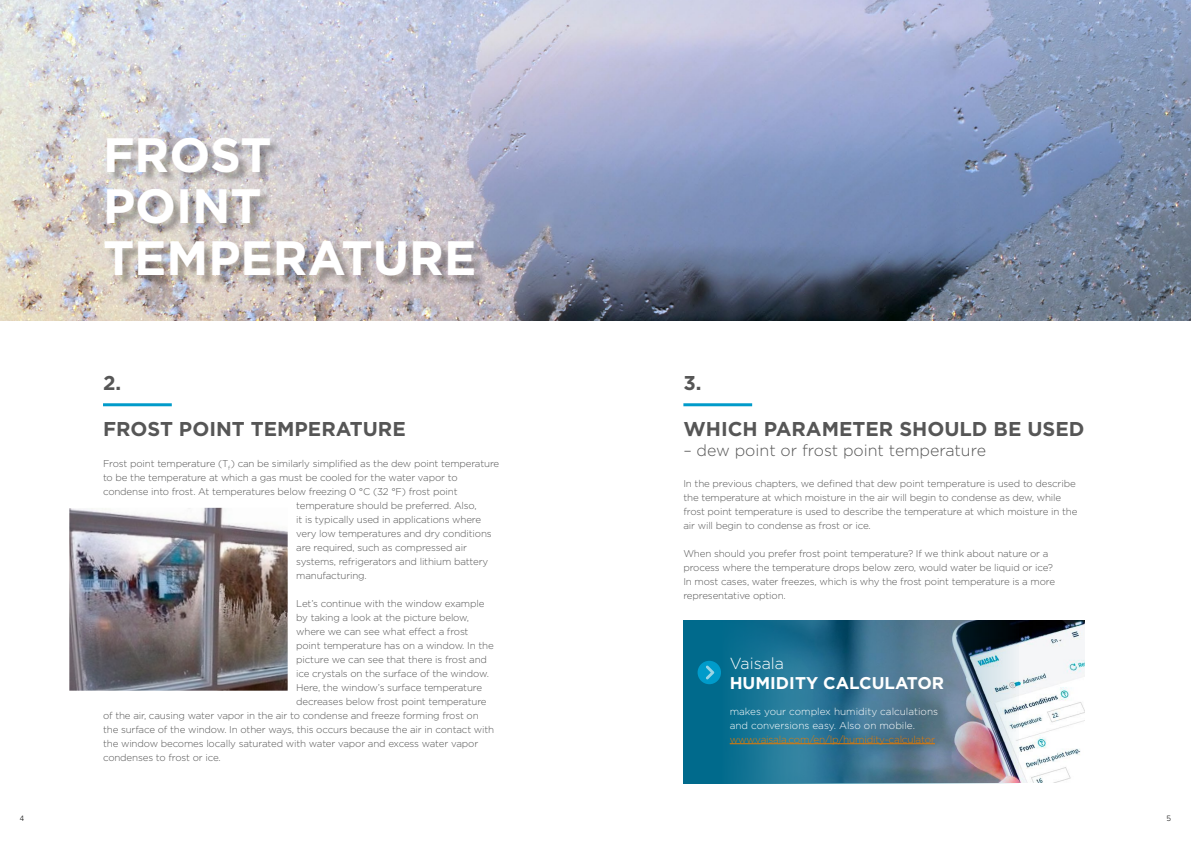
<style>
.page{position:relative;width:1191px;height:842px;background:#fff}
.page>*{position:absolute;margin:0;border:0;box-sizing:border-box;transform-origin:0 0}
.t1{font:700 48.2px/51.6px "Gotham";color:#fff}
.t2{font:700 20px "Gotham";color:#565656}
.t3{font:700 17px "Gotham";color:#fff}
.t4{font:300 16px "Gotham";color:#565656}
.t5{font:300 16px "Gotham";color:#fff}
.t6{font:300 10px/14px "Gotham";color:#fff}
.t7{font:300 10px "Gotham";letter-spacing:-.02em;color:#e77a00}
.t8{font:300 9.8px/14px "Gotham";letter-spacing:-.015em;color:#565656}
.t9{font:300 8px "Proxima Nova";color:#000}
</style>
<div class="page">
<img style="left:1018px;top:620px;width:66px;height:163px">
<svg style="left:683px;top:620px;width:335px;height:163px;background:#407993"></svg>
<img style="left:0;top:0;width:1191px;height:321px">
<hr style="left:103px;top:403px;width:69px;height:3px;background:#009bca">
<hr style="left:683px;top:403px;width:69px;height:3px;background:#009bca">
<img style="left:69px;top:508px;width:219px;height:183px">
<hr style="left:729px;top:743px;width:206px;height:1px;background:#e77a00">
<div style="left:697px;top:661px;width:24px;height:23px;background:#009bca;border-radius:50%"></div>
<svg style="left:706px;top:665px;width:8px;height:14px"></svg>
<div style="left:106px;top:139px;width:380px;height:149px;background:#000;opacity:.3"></div>
<h1 class="t1" style="left:103px;top:129px;width:375px">FROST<br>POINT<br>TEMPERATURE</h1>
<h2 class="t2" style="left:103px;top:370px;width:20px">2.</h2>
<h2 class="t2" style="left:103px;top:415px;width:304px">FROST POINT TEMPERATURE</h2>
<p class="t8" style="left:103px;top:456px;width:398px">Frost point temperature (T<sub>f</sub>) can be similarly simplified as the dew point temperature</p>
<p class="t8" style="left:103px;top:470px;width:356px">to be the temperature at which a gas must be cooled for the water vapor to</p>
<p class="t8" style="left:103px;top:484px;width:356px">condense into frost. At temperatures below freezing 0 °C (32 °F) frost point</p>
<p class="t8" style="left:296px;top:498px;width:182px">temperature should be preferred. Also,</p>
<p class="t8" style="left:296px;top:512px;width:186px">it is typically used in applications where</p>
<p class="t8" style="left:296px;top:526px;width:197px">very low temperatures and dry conditions</p>
<p class="t8" style="left:296px;top:540px;width:172px">are required, such as compressed air</p>
<p class="t8" style="left:296px;top:554px;width:194px">systems, refrigerators and lithium battery</p>
<p class="t8" style="left:296px;top:568px;width:72px">manufacturing.</p>
<p class="t8" style="left:296px;top:596px;width:190px">Let’s continue with the window example</p>
<p class="t8" style="left:296px;top:610px;width:174px">by taking a look at the picture below,</p>
<p class="t8" style="left:296px;top:624px;width:174px">where we can see what effect a frost</p>
<p class="t8" style="left:296px;top:638px;width:199px">point temperature has on a window. In the</p>
<p class="t8" style="left:296px;top:652px;width:192px">picture we can see that there is frost and</p>
<p class="t8" style="left:296px;top:666px;width:194px">ice crystals on the surface of the window.</p>
<p class="t8" style="left:296px;top:680px;width:187px">Here, the window’s surface temperature</p>
<p class="t8" style="left:296px;top:694px;width:192px">decreases below frost point temperature</p>
<p class="t8" style="left:103px;top:708px;width:377px">of the air, causing water vapor in the air to condense and freeze forming frost on</p>
<p class="t8" style="left:103px;top:722px;width:393px">the surface of the window. In other ways, this occurs because the air in contact with</p>
<p class="t8" style="left:103px;top:736px;width:377px">the window becomes locally saturated with water vapor and excess water vapor</p>
<p class="t8" style="left:103px;top:750px;width:119px">condenses to frost or ice.</p>
<h2 class="t2" style="left:683px;top:370px;width:20px">3.</h2>
<h2 class="t2" style="left:683px;top:415px;width:402px">WHICH PARAMETER SHOULD BE USED</h2>
<h3 class="t4" style="left:683px;top:440px;width:304px">– dew point or frost point temperature</h3>
<p class="t8" style="left:683px;top:476px;width:395px">In the previous chapters, we defined that dew point temperature is used to describe the temperature at which moisture in the air will begin to condense as dew, while frost point temperature is used to describe the temperature at which moisture in the air will begin to condense as frost or ice.</p>
<p class="t8" style="left:683px;top:546px;width:373px">When should you prefer frost point temperature? If we think about nature or a process where the temperature drops below zero, would water be liquid or ice?<br>In most cases, water freezes, which is why the frost point temperature is a more representative option.</p>
<h3 class="t5" style="left:729px;top:653px;width:56px">Vaisala</h3>
<h3 class="t3" style="left:729px;top:672px;width:216px">HUMIDITY CALCULATOR</h3>
<p class="t6" style="left:729px;top:704px;width:210px">makes your complex humidity calculations and conversions easy. Also on mobile.</p>
<p class="t7" style="left:729px;top:733px;width:207px">www.vaisala.com/en/lp/humidity-calculator</p>
<p class="t9" style="left:20px;top:814px;width:6px">4</p>
<p class="t9" style="left:1166px;top:814px;width:6px">5</p>
</div>
